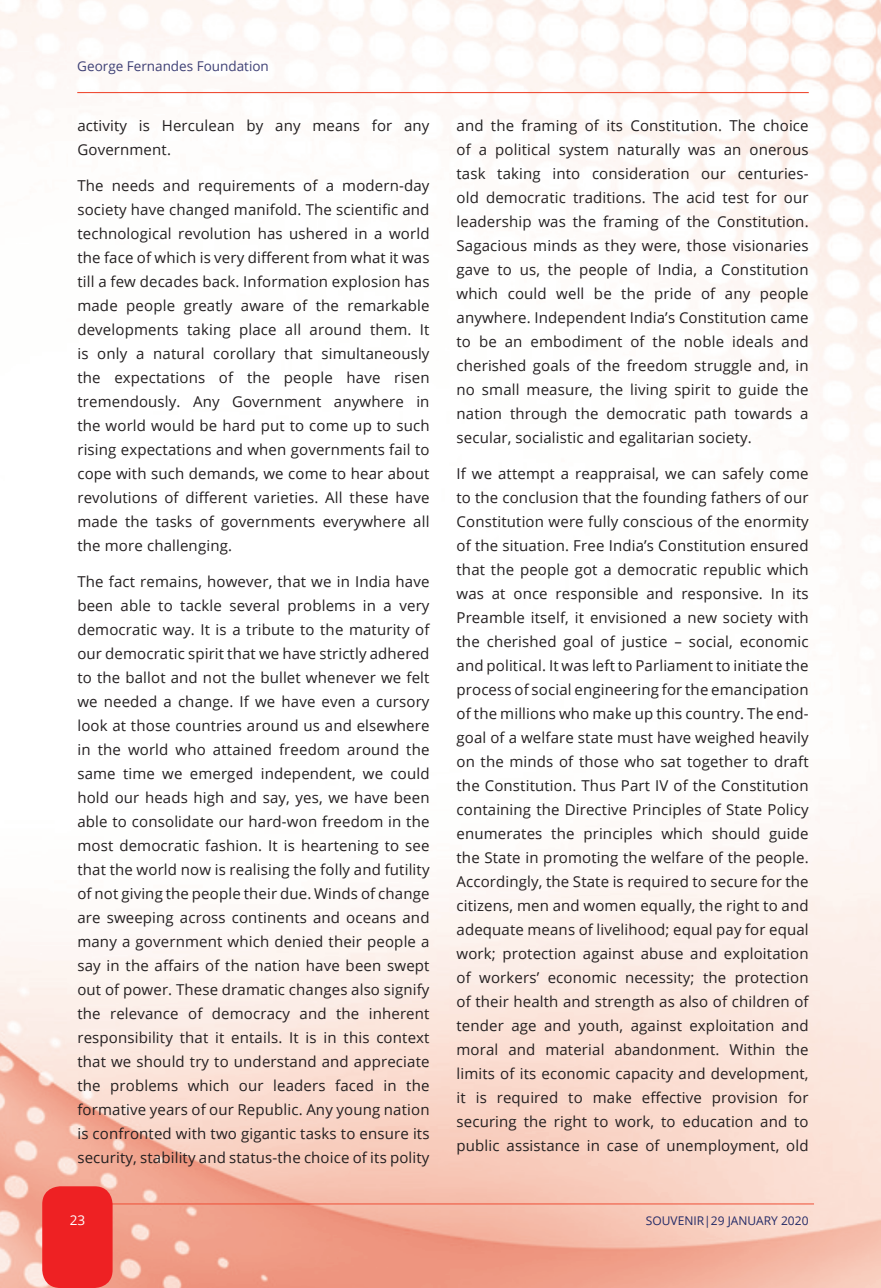
<style>
.page{position:relative;width:881px;height:1288px;background:#fff}
.page>*{position:absolute;margin:0;border:0;box-sizing:border-box;transform-origin:0 0}
.t1{font:15px/24px "Open Sans";letter-spacing:.01em;color:#231f20;text-align:justify}
.t2{font:13.5px "Open Sans";color:#3e4075}
.t3{font:13.5px "Open Sans";color:#fff}
.t4{font:12px "Open Sans";color:#232a67}
</style>
<div class="page">
<img style="left:0;top:0;width:881px;height:1288px">
<hr style="left:77px;top:92px;width:731px;height:1px;background:#ef4e36">
<hr style="left:70px;top:1203px;width:744px;height:1px;background:#ef4e36">
<div style="left:42px;top:1186px;width:71px;height:102px;background:#ee2123;border-radius:18px"></div>
<p class="t2" style="left:77px;top:57px;width:193px">George Fernandes Foundation</p>
<p class="t1" style="left:77px;top:113px;width:353px">activity is Herculean by any means for any<br>Government.</p>
<p class="t1" style="left:77px;top:173px;width:354px">The needs and requirements of a modern-day society have changed manifold. The scientific and technological revolution has ushered in a world the face of which is very different from what it was till a few decades back. Information explosion has made people greatly aware of the remarkable developments taking place all around them. It is only a natural corollary that simultaneously the expectations of the people have risen tremendously. Any Government anywhere in the world would be hard put to come up to such rising expectations and when governments fail to cope with such demands, we come to hear about revolutions of different varieties. All these have made the tasks of governments everywhere all the more challenging.</p>
<p class="t1" style="left:77px;top:569px;width:354px">The fact remains, however, that we in India have been able to tackle several problems in a very democratic way. It is a tribute to the maturity of our democratic spirit that we have strictly adhered to the ballot and not the bullet whenever we felt we needed a change. If we have even a cursory look at those countries around us and elsewhere in the world who attained freedom around the same time we emerged independent, we could hold our heads high and say, yes, we have been able to consolidate our hard-won freedom in the most democratic fashion. It is heartening to see that the world now is realising the folly and futility of not giving the people their due. Winds of change are sweeping across continents and oceans and many a government which denied their people a say in the affairs of the nation have been swept out of power. These dramatic changes also signify the relevance of democracy and the inherent responsibility that it entails. It is in this context that we should try to understand and appreciate the problems which our leaders faced in the formative years of our Republic. Any young nation is confronted with two gigantic tasks to ensure its security, stability and status-the choice of its polity</p>
<p class="t1" style="left:456px;top:113px;width:354px">and the framing of its Constitution. The choice of a political system naturally was an onerous task taking into consideration our centuries&shy;old democratic traditions. The acid test for our leadership was the framing of the Constitution.<br>Sagacious minds as they were, those visionaries gave to us, the people of India, a Constitution which could well be the pride of any people anywhere. Independent India’s Constitution came to be an embodiment of the noble ideals and cherished goals of the freedom struggle and, in no small measure, the living spirit to guide the nation through the democratic path towards a secular, socialistic and egalitarian society.</p>
<p class="t1" style="left:456px;top:461px;width:354px">If we attempt a reappraisal, we can safely come to the conclusion that the founding fathers of our Constitution were fully conscious of the enormity of the situation. Free India’s Constitution ensured that the people got a democratic republic which was at once responsible and responsive. In its Preamble itself, it envisioned a new society with the cherished goal of justice – social, economic and political. It was left to Parliament to initiate the process of social engineering for the emancipation of the millions who make up this country. The end&shy;goal of a welfare state must have weighed heavily on the minds of those who sat together to draft the Constitution. Thus Part IV of the Constitution containing the Directive Principles of State Policy enumerates the principles which should guide the State in promoting the welfare of the people.<br>Accordingly, the State is required to secure for the citizens, men and women equally, the right to and adequate means of livelihood; equal pay for equal work; protection against abuse and exploitation of workers’ economic necessity; the protection of their health and strength as also of children of tender age and youth, against exploitation and moral and material abandonment. Within the limits of its economic capacity and development, it is required to make effective provision for securing the right to work, to education and to public assistance in case of unemployment, old</p>
<p class="t3" style="left:70px;top:1211px;width:17px">23</p>
<p class="t4" style="left:646px;top:1212px;width:164px">SOUVENIR|29 JANUARY 2020</p>
</div>
